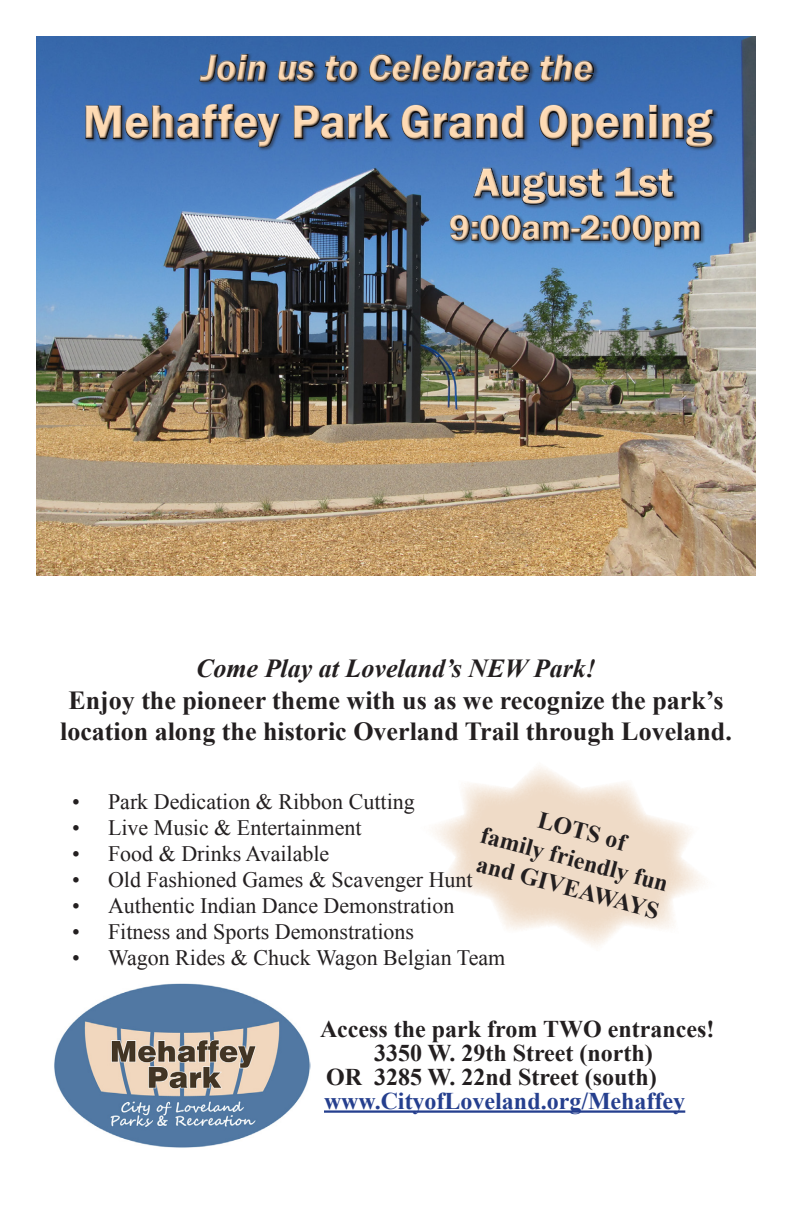
<style>
.page{position:relative;width:792px;height:1224px;background:#fff}
.page>*{position:absolute;margin:0;border:0;box-sizing:border-box;transform-origin:0 0}
.t1{font:600 48px "Franklin Gothic";color:#fedab3}
.t2{font:italic 600 38px "Franklin Gothic";color:#fedab3}
.t3{font:600 36px "Franklin Gothic";color:#fedab3}
.t4{font:700 26px/31.2px "Times New Roman";color:#231f20;text-align:center}
.t5{font:italic 700 26px "Times New Roman";color:#231f20}
.t6{font:700 24px/28.8px "Times New Roman";color:#231f20}
.t7{font:700 24px "Times New Roman";color:#253f8e}
.t8{font:22px "Times New Roman";color:#231f20}
</style>
<div class="page">
<img style="left:36px;top:36px;width:720px;height:540px">
<div style="left:83px;top:53px;width:634px;height:197px;background:#231f20;opacity:.75"></div>
<img style="left:54px;top:983px;width:256px;height:165px">
<svg style="left:435px;top:767px;width:267px;height:179px"></svg>
<hr style="left:324px;top:1110px;width:361px;height:3px;background:#253f8e">
<h2 class="t2" style="left:202px;top:43px;width:394px">Join us to Celebrate the</h2>
<h1 class="t1" style="left:83px;top:93px;width:631px">Mehaffey Park Grand Opening</h1>
<h3 class="t3" style="left:449px;top:206px;width:254px">9:00am-2:00pm</h3>
<p class="t5" style="left:196px;top:651px;width:401px">Come Play at Loveland’s NEW Park!</p>
<p class="t4" style="left:60px;top:684px;width:673px">Enjoy the pioneer theme with us as we recognize the park’s location along the historic Overland Trail through Loveland.</p>
<p class="t8" style="left:72px;top:787px;width:344px">• Park Dedication &amp; Ribbon Cutting</p>
<p class="t8" style="left:72px;top:813px;width:291px">• Live Music &amp; Entertainment</p>
<p class="t8" style="left:72px;top:839px;width:259px">• Food &amp; Drinks Available</p>
<p class="t8" style="left:72px;top:865px;width:402px">• Old Fashioned Games &amp; Scavenger Hunt</p>
<p class="t8" style="left:72px;top:891px;width:384px">• Authentic Indian Dance Demonstration</p>
<p class="t8" style="left:72px;top:917px;width:344px">• Fitness and Sports Demonstrations</p>
<p class="t8" style="left:72px;top:943px;width:435px">• Wagon Rides &amp; Chuck Wagon Belgian Team</p>
<p class="t6" style="left:542px;top:805px;width:92px;rotate:15deg">LOTS of</p>
<p class="t6" style="left:485px;top:820px;width:195px;rotate:15deg">family friendly fun and GIVEAWAYS</p>
<p class="t6" style="left:320px;top:1014px;width:396px">Access the park from TWO entrances!</p>
<p class="t6" style="left:374px;top:1038px;width:280px">3350 W. 29th Street (north)</p>
<p class="t6" style="left:326px;top:1062px;width:332px">OR 3285 W. 22nd Street (south)</p>
<p class="t7" style="left:324px;top:1084px;width:363px">www.CityofLoveland.org/Mehaffey</p>
</div>
